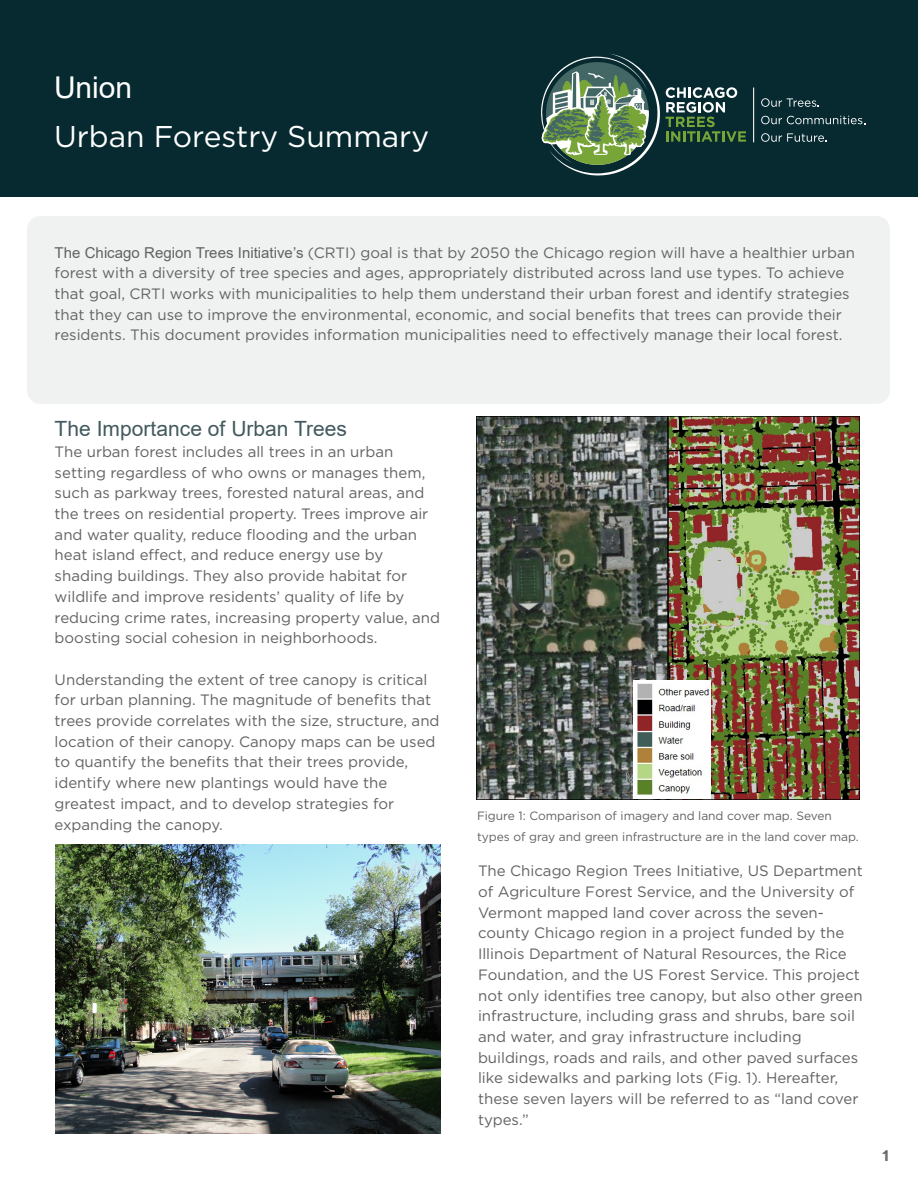
<style>
.page{position:relative;width:918px;height:1188px;background:#fff}
.page>*{position:absolute;margin:0;border:0;box-sizing:border-box;transform-origin:0 0}
.t1{font:30px "Gotham";color:#fff}
.t2{font:30px "Arial";color:#fff}
.t3{font:21px "Arial";color:#42595e}
.t4{font:15px/20.7px "Gotham";color:#626261}
.t5{font:15px "Arial";color:#626261}
.t6{font:12px/20.7px "Gotham";letter-spacing:-.005em;color:#626261}
.s1{font-family:"Arial"}
</style>
<div class="page">
<div style="left:0;top:0;width:918px;height:196px;background:#062a30"></div>
<hr style="left:753px;top:88px;width:1px;height:54px;background:#fff">
<svg style="left:761px;top:98px;width:58px;height:9px"></svg>
<svg style="left:761px;top:116px;width:104px;height:8px"></svg>
<svg style="left:761px;top:133px;width:65px;height:9px"></svg>
<svg style="left:541px;top:54px;width:205px;height:121px"></svg>
<div style="left:27px;top:216px;width:863px;height:188px;background:#f0f2f2;border-radius:14px"></div>
<img style="left:477px;top:417px;width:382px;height:382px">
<img style="left:633px;top:681px;width:77px;height:118px">
<img style="left:55px;top:845px;width:385px;height:288px">
<h1 class="t2" style="left:54px;top:71px;width:80px">Union</h1>
<h1 class="t1" style="left:54px;top:123px;width:377px">Urban Forestry Summary</h1>
<p class="t4" style="left:55px;top:243px;width:802px"><span class="s1">The Chicago Region Trees Initiative’s</span> (CRTI) goal is that by 2050 the Chicago region will have a healthier urban forest with a diversity of tree species and ages, appropriately distributed across land use types. To achieve that goal, CRTI works with municipalities to help them understand their urban forest and identify strategies that they can use to improve the environmental, economic, and social benefits that trees can provide their residents. This document provides information municipalities need to effectively manage their local forest.</p>
<h2 class="t3" style="left:55px;top:417px;width:294px">The Importance of Urban Trees</h2>
<p class="t4" style="left:55px;top:442px;width:387px">The urban forest includes all trees in an urban setting regardless of who owns or manages them, such as parkway trees, forested natural areas, and the trees on residential property. Trees improve air and water quality, reduce flooding and the urban heat island effect, and reduce energy use by shading buildings. They also provide habitat for wildlife and improve residents’ quality of life by reducing crime rates, increasing property value, and boosting social cohesion in neighborhoods.</p>
<p class="t4" style="left:55px;top:670px;width:386px">Understanding the extent of tree canopy is critical for urban planning. The magnitude of benefits that trees provide correlates with the size, structure, and location of their canopy. Canopy maps can be used to quantify the benefits that their trees provide, identify where new plantings would have the greatest impact, and to develop strategies for expanding the canopy.</p>
<p class="t6" style="left:477px;top:806px;width:383px">Figure 1: Comparison of imagery and land cover map. Seven types of gray and green infrastructure are in the land cover map.</p>
<p class="t4" style="left:478px;top:862px;width:386px">The Chicago Region Trees Initiative, US Department of Agriculture Forest Service, and the University of Vermont mapped land cover across the seven&shy;county Chicago region in a project funded by the Illinois Department of Natural Resources, the Rice Foundation, and the US Forest Service. This project not only identifies tree canopy, but also other green infrastructure, including grass and shrubs, bare soil and water, and gray infrastructure including buildings, roads and rails, and other paved surfaces like sidewalks and parking lots (Fig. 1). Hereafter, these seven layers will be referred to as “land cover types.”</p>
<p class="t5" style="left:881px;top:1147px;width:10px">1</p>
</div>
